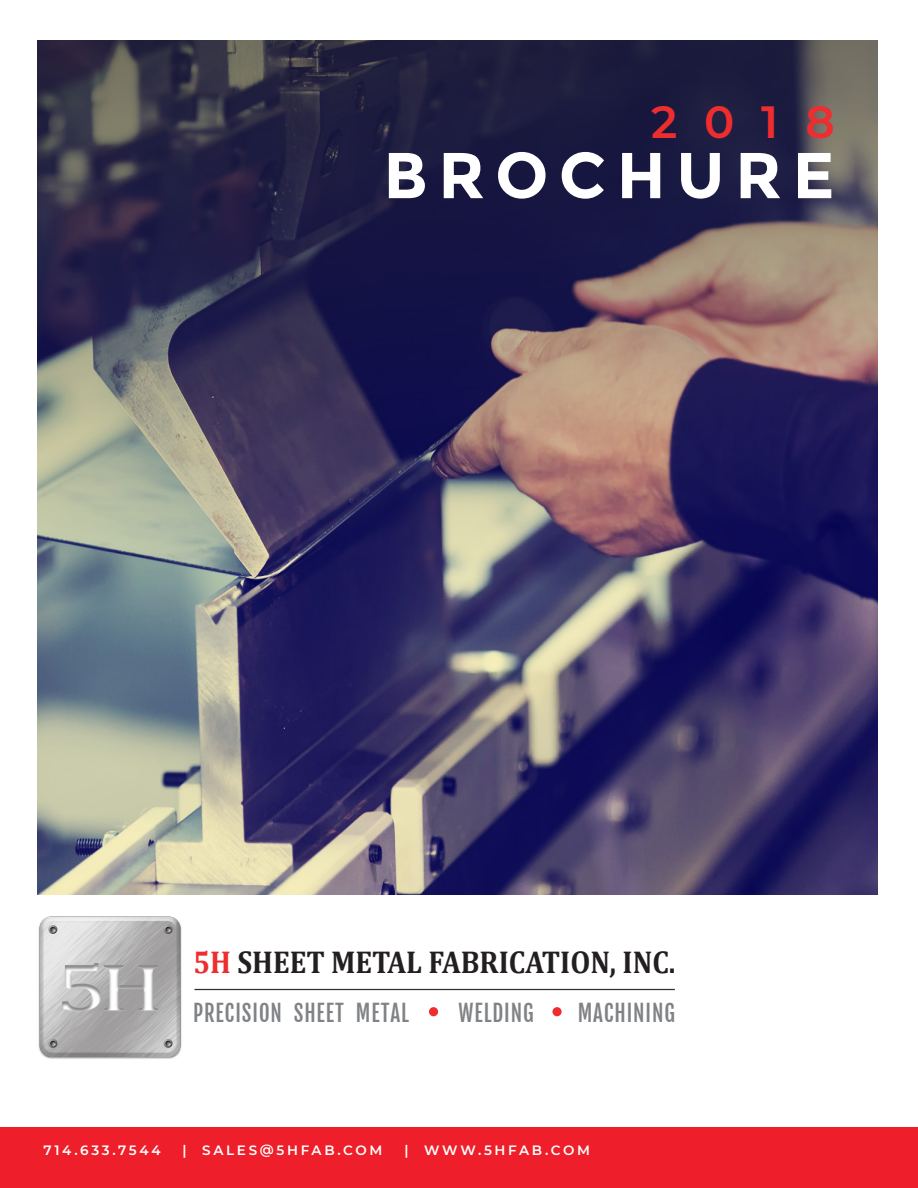
<style>
.page{position:relative;width:918px;height:1188px;background:#fff}
.page>*{position:absolute;margin:0;border:0;box-sizing:border-box;transform-origin:0 0}
.Tittle_2{font:700 64.65px "Montserrat";letter-spacing:.16em;color:#fff}
.Content_30_Bold{font:600 45px "Montserrat";color:#ee2d2e}
.CC_center{font:700 31.8px "Cambria";color:#231f20;scale:.91 1}
.CC_center-2{font:22.8px "Fjalla One";letter-spacing:.045em;color:#808285;scale:.91 1}
.Body_text_Bold_Mont9{font:600 13.5px "Montserrat";letter-spacing:.2em;color:#fff}
.s1{color:#ee2d2e}
</style>
<div class="page">
<img style="left:37px;top:40px;width:841px;height:854px">
<div style="left:0;top:1128px;width:918px;height:60px;background:#ee1f2a"></div>
<hr style="left:195px;top:989px;width:480px;height:1px;background:#323332">
<img style="left:38px;top:916px;width:157px;height:143px">
<div style="left:429px;top:1007px;width:9px;height:9px;background:#ee2d2e;border-radius:50%"></div>
<div style="left:552px;top:1007px;width:10px;height:9px;background:#ee2d2e;border-radius:50%"></div>
<p class="Content_30_Bold" style="left:651px;top:90px;width:185px">2018</p>
<p class="Tittle_2" style="left:383px;top:137px;width:453px">BROCHURE</p>
<p class="CC_center" style="left:193px;top:939px;width:532px"><span class="s1">5H</span> SHEET METAL FABRICATION, INC.</p>
<p class="CC_center-2" style="left:193px;top:999px;width:239px">PRECISION SHEET METAL</p>
<p class="CC_center-2" style="left:458px;top:999px;width:84px">WELDING</p>
<p class="CC_center-2" style="left:578px;top:999px;width:109px">MACHINING</p>
<p class="Body_text_Bold_Mont9" style="left:43px;top:1141px;width:119px">714.633.7544</p>
<p class="Body_text_Bold_Mont9" style="left:183px;top:1141px;width:201px">| SALES@5HFAB.COM</p>
<p class="Body_text_Bold_Mont9" style="left:404px;top:1141px;width:187px">| WWW.5HFAB.COM</p>
</div>
